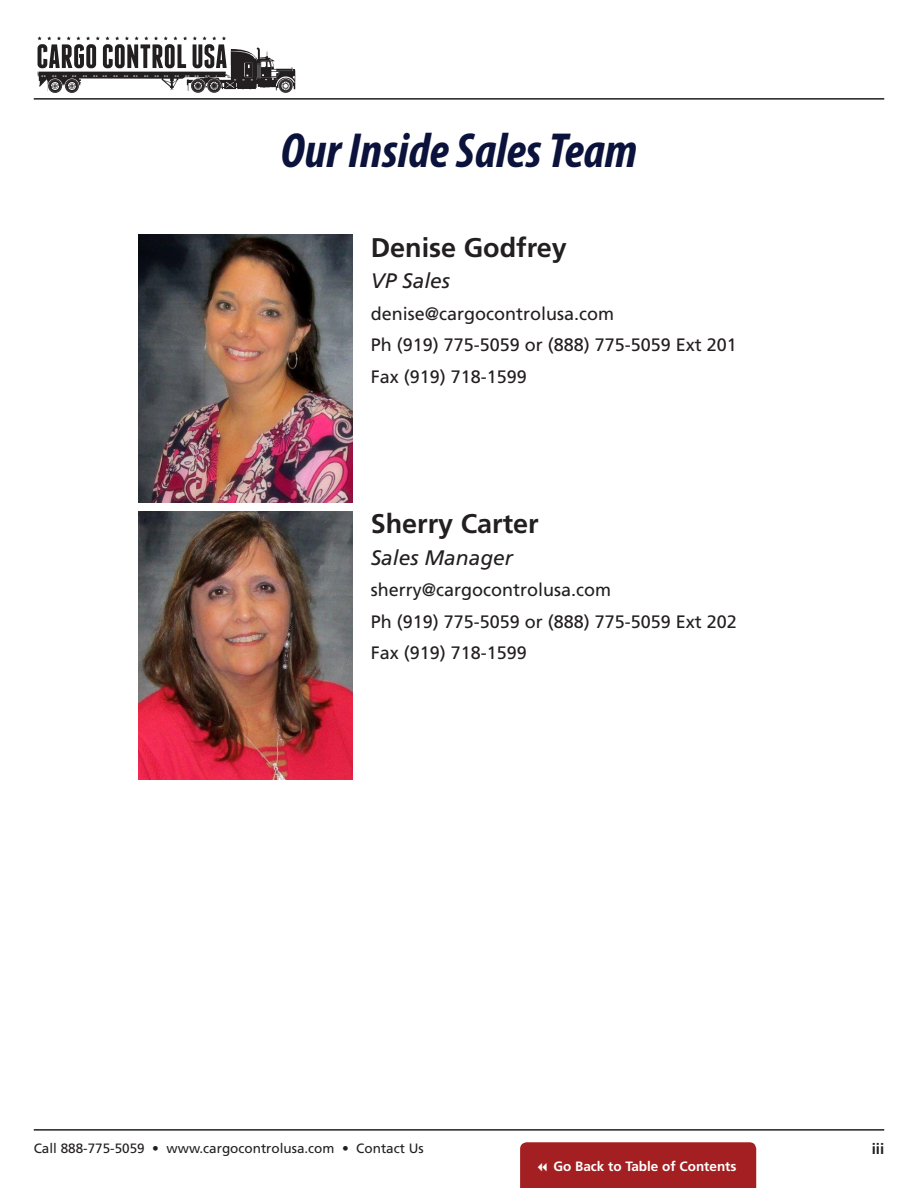
<style>
.page{position:relative;width:918px;height:1188px;background:#fff}
.page>*{position:absolute;margin:0;border:0;box-sizing:border-box;transform-origin:0 0}
.t1{font:italic 700 condensed 49.5px "Myriad Pro";color:#0b123b}
.t2{font:700 27px "Frutiger LT Std";color:#231f20}
.t3{font:italic 21px "Frutiger LT Std";color:#231f20}
.t4{font:18px "Frutiger LT Std";color:#231f20}
.t5{font:700 15px "Frutiger LT Std";color:#231f20}
.t6{font:13.5px "Frutiger LT Std";color:#231f20}
.t7{font:700 13.5px "Frutiger LT Std";color:#fff}
</style>
<div class="page">
<hr style="left:34px;top:1129px;width:850px;height:2px;background:#231f20">
<svg style="left:38px;top:36px;width:257px;height:57px"></svg>
<hr style="left:34px;top:98px;width:850px;height:2px;background:#231f20">
<img style="left:139px;top:235px;width:214px;height:268px">
<img style="left:139px;top:512px;width:214px;height:267px">
<div style="left:520px;top:1142px;width:236px;height:46px;background:#a31f21"></div>
<p class="t1" style="left:281px;top:120px;width:358px">Our Inside Sales Team</p>
<p class="t2" style="left:371px;top:231px;width:198px">Denise Godfrey</p>
<p class="t3" style="left:371px;top:269px;width:81px">VP Sales</p>
<p class="t4" style="left:371px;top:303px;width:245px">denise@cargocontrolusa.com</p>
<p class="t4" style="left:371px;top:334px;width:368px">Ph (919) 775-5059 or (888) 775-5059 Ext 201</p>
<p class="t4" style="left:371px;top:366px;width:158px">Fax (919) 718-1599</p>
<p class="t2" style="left:371px;top:508px;width:170px">Sherry Carter</p>
<p class="t3" style="left:371px;top:545px;width:144px">Sales Manager</p>
<p class="t4" style="left:371px;top:580px;width:242px">sherry@cargocontrolusa.com</p>
<p class="t4" style="left:371px;top:611px;width:368px">Ph (919) 775-5059 or (888) 775-5059 Ext 202</p>
<p class="t4" style="left:371px;top:643px;width:158px">Fax (919) 718-1599</p>
<p class="t6" style="left:34px;top:1140px;width:392px">Call 888-775-5059 • www.cargocontrolusa.com • Contact Us</p>
<p class="t5" style="left:872px;top:1140px;width:14px">iii</p>
<p class="t7" style="left:553px;top:1158px;width:185px">Go Back to Table of Contents</p>
</div>
